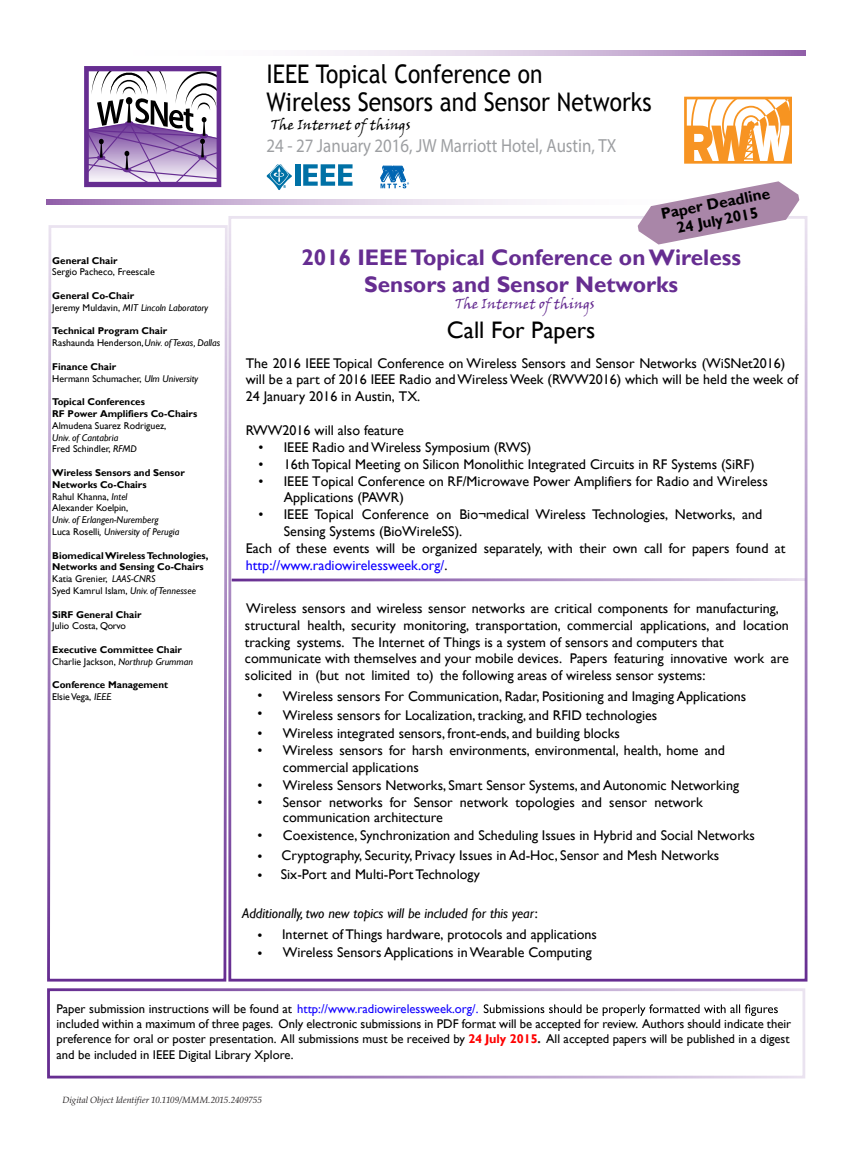
<style>
.page{position:relative;width:851px;height:1161px;background:#fff}
.page>*{position:absolute;margin:0;border:0;box-sizing:border-box;transform-origin:0 0}
.t1{font:25.65px/27.9px "Trebuchet MS";color:#000;scale:.89 1}
.t2{font:23.85px "Gill Sans";color:#000}
.t3{font:700 22.5px/27px "Gill Sans";color:#662d91;text-align:center}
.t4{font:19.05px "Lithos Pro";color:#9d9fa2;scale:.89 1}
.t5{font:700 15.45px/16.8px "Gill Sans";color:#000;text-align:center}
.t6{font:14.1px/16.8px "Gill Sans";color:#000}
.t7{font:italic 14.1px/22.5px "Gill Sans";color:#000}
.t8{font:14.1px "Gill Sans";color:#10f}
.t9{font:14.1px "Viner Hand ITC";color:#000}
.t10{font:14.1px "Viner Hand ITC";color:#662d91}
.t11{font:12.6px/15.1px "Gill Sans";color:#000}
.t12{font:700 9.9px/11.9px "Gill Sans";color:#000}
.t13{font:italic 9.9px/11.9px "Gill Sans";color:#000}
.t14{font:9.9px/11.9px "Gill Sans";color:#000}
.t15{font:italic 9px "Palatino LT Std";letter-spacing:-.005em;color:#231f20}
.s1{font-weight:700;font-style:normal}
.s2{font-style:normal}
.s3{font-weight:400}
.s4{font-weight:400;font-style:italic}
.s5{font-weight:700}
.s6{font-style:italic}
.s7{color:#010000}
.s8{color:#10f}
.s9{font-weight:700;color:#fe0000}
.s10{font-weight:700;color:#231f20}
</style>
<div class="page">
<div style="left:228px;top:216px;width:579px;height:766px;border:3px solid #662d91"></div>
<svg style="left:47px;top:224px;width:182px;height:758px"></svg>
<svg style="left:230px;top:577px;width:576px;height:6px"></svg>
<div style="left:47px;top:988px;width:758px;height:90px;border:3px solid #662d91"></div>
<svg style="left:84px;top:66px;width:137px;height:121px"></svg>
<svg style="left:318px;top:50px;width:487px;height:5px;background:#d0bbda"></svg>
<svg style="left:46px;top:200px;width:489px;height:5px;background:#d0bbda"></svg>
<svg style="left:685px;top:96px;width:107px;height:64px"></svg>
<div style="left:747px;top:122px;width:7px;height:8px;border:2px solid #f79421;border-radius:50%"></div>
<div style="left:684px;top:97px;width:108px;height:67px;border:3px solid #f79421"></div>
<div style="left:295px;top:164px;width:5px;height:22px;background:#0071a6"></div>
<svg style="left:303px;top:164px;width:49px;height:22px"></svg>
<svg style="left:266px;top:164px;width:26px;height:26px"></svg>
<svg style="left:380px;top:166px;width:29px;height:22px"></svg>
<svg style="left:483px;top:1004px;width:294px;height:12px"></svg>
<svg style="left:637px;top:181px;width:162px;height:64px"></svg>
<p class="t12" style="left:52px;top:255px;width:67px">General Chair</p>
<p class="t14" style="left:52px;top:266px;width:104px">Sergio Pacheco, Freescale</p>
<p class="t13" style="left:52px;top:290px;width:158px"><span class="s1">General Co-Chair<br></span><span class="s2">Jeremy Muldavin,</span> MIT Lincoln Laboratory</p>
<p class="t12" style="left:52px;top:325px;width:169px">Technical Program Chair<br><span class="s3">Rashaunda Henderson,</span> <span class="s4">Univ. of Texas, Dallas</span></p>
<p class="t14" style="left:52px;top:361px;width:147px"><span class="s5">Finance Chair<br></span>Hermann Schumacher, <span class="s6">Ulm University</span></p>
<p class="t12" style="left:52px;top:396px;width:146px">Topical Conferences<br>RF Power Amplifiers Co-Chairs</p>
<p class="t14" style="left:52px;top:420px;width:116px">Almudena Suarez Rodriguez,</p>
<p class="t13" style="left:52px;top:431px;width:86px">Univ. of Cantabria<br><span class="s2">Fred Schindler,</span> RFMD</p>
<p class="t12" style="left:52px;top:467px;width:134px">Wireless Sensors and Sensor<br>Networks Co-Chairs<br><span class="s3">Rahul Khanna,</span> <span class="s4">Intel<br></span><span class="s3">Alexander Koelpin,</span></p>
<p class="t13" style="left:52px;top:514px;width:129px">Univ. of Erlangen-Nuremberg<br><span class="s2">Luca Roselli</span>, University of Perugia</p>
<p class="t12" style="left:52px;top:550px;width:158px">BiomedicalWirelessTechnologies, Networks and Sensing Co-Chairs <span class="s3">Katia Grenier,</span> <span class="s4">LAAS-CNRS<br></span><span class="s3">Syed Kamrul Islam,</span> <span class="s4">Univ. of Tennessee</span></p>
<p class="t12" style="left:52px;top:609px;width:91px">SiRF General Chair</p>
<p class="t14" style="left:52px;top:620px;width:75px">Julio Costa, Qorvo</p>
<p class="t12" style="left:52px;top:644px;width:142px">Executive Committee Chair<br><span class="s3">Charlie Jackson,</span> <span class="s4">Northrup Grumman</span></p>
<p class="t12" style="left:52px;top:679px;width:117px">Conference Management<br><span class="s3">ElsieVega,</span> <span class="s4">IEEE</span></p>
<h1 class="t1" style="left:266px;top:60px;width:434px">IEEE Topical Conference on<br>Wireless Sensors and Sensor Networks</h1>
<p class="t9" style="left:271px;top:116px;width:141px">The Internet of things</p>
<h3 class="t4" style="left:266px;top:134px;width:395px">24 - 27 January 2016, JW Marriott Hotel, Austin, TX</h3>
<p class="t5" style="left:659px;top:206px;width:112px;rotate:-11deg">Paper Deadline<br>24 July2015</p>
<h3 class="t3" style="left:301px;top:244px;width:441px">2016 IEEETopical Conference onWireless<br>Sensors and Sensor Networks</h3>
<h2 class="t2" style="left:447px;top:316px;width:150px">Call For Papers</h2>
<p class="t6" style="left:246px;top:355px;width:554px">The 2016 IEEE Topical Conference on Wireless Sensors and Sensor Networks (WiSNet2016) will be a part of 2016 IEEE Radio andWirelessWeek (RWW2016) which will be held the week of<br>24 January 2016 in Austin, TX.</p>
<p class="t6" style="left:246px;top:422px;width:159px">RWW2016 will also feature</p>
<p class="t6" style="left:258px;top:439px;width:274px">• IEEE Radio andWireless Symposium (RWS)</p>
<p class="t6" style="left:258px;top:456px;width:497px">• 16th Topical Meeting on Silicon Monolithic Integrated Circuits in RF Systems (SiRF)</p>
<p class="t6" style="left:284px;top:473px;width:485px;text-indent:-25px">• IEEE Topical Conference on RF/Microwave Power Amplifiers for Radio and Wireless<br>Applications (PAWR)</p>
<p class="t6" style="left:258px;top:506px;width:505px">• IEEE Topical Conference on Bio¬medical Wireless Technologies, Networks, and</p>
<p class="t6" style="left:284px;top:523px;width:180px">Sensing Systems (BioWireleSS).</p>
<p class="t6" style="left:246px;top:540px;width:541px">Each of these events will be organized separately, with their own call for papers found at</p>
<p class="t8" style="left:246px;top:557px;width:203px">http://www.radiowirelessweek.org/<span class="s7">.</span></p>
<p class="t10" style="left:455px;top:295px;width:141px">The Internet of things</p>
<p class="t6" style="left:245px;top:600px;width:545px">Wireless sensors and wireless sensor networks are critical components for manufacturing, structural health, security monitoring, transportation, commercial applications, and location tracking systems. The Internet of Things is a system of sensors and computers that communicate with themselves and your mobile devices. Papers featuring innovative work are solicited in (but not limited to) the following areas of wireless sensor systems:</p>
<p class="t6" style="left:257px;top:688px;width:490px">• Wireless sensors For Communication, Radar, Positioning and Imaging Applications</p>
<p class="t6" style="left:257px;top:707px;width:401px">• Wireless sensors for Localization, tracking, and RFID technologies</p>
<p class="t6" style="left:257px;top:725px;width:364px">• Wireless integrated sensors, front-ends, and building blocks</p>
<p class="t6" style="left:283px;top:742px;width:444px;text-indent:-25px">• Wireless sensors for harsh environments, environmental, health, home and commercial applications</p>
<p class="t6" style="left:257px;top:777px;width:483px">• Wireless Sensors Networks, Smart Sensor Systems, and Autonomic Networking</p>
<p class="t6" style="left:283px;top:794px;width:421px;line-height:15.5px;text-indent:-25px">• Sensor networks for Sensor network topologies and sensor network communication architecture</p>
<p class="t6" style="left:257px;top:828px;width:499px">• Coexistence, Synchronization and Scheduling Issues in Hybrid and Social Networks</p>
<p class="t6" style="left:257px;top:847px;width:463px">• Cryptography, Security, Privacy Issues in Ad-Hoc, Sensor and Mesh Networks</p>
<p class="t6" style="left:257px;top:867px;width:6px">•</p>
<p class="t6" style="left:281px;top:866px;width:201px">Six-Port and Multi-Port Technology</p>
<p class="t7" style="left:257px;top:902px;width:282px;text-indent:-15px">Additionally, two new topics will be included for this year<span class="s2">: •</span></p>
<p class="t6" style="left:282px;top:926px;width:316px">Internet ofThings hardware, protocols and applications</p>
<p class="t6" style="left:257px;top:944px;width:335px">• Wireless Sensors Applications inWearable Computing</p>
<p class="t11" style="left:56px;top:1001px;width:736px">Paper submission instructions will be found at <span class="s8">http://www.radiowirelessweek.org/.<br></span>included within a maximum of three pages. Only electronic submissions in PDF format will be accepted for review. Authors should indicate their preference for oral or poster presentation. All submissions must be received by <span class="s9">24 July 2015</span><span class="s10">.</span> All accepted papers will be published in a digest and be included in IEEE Digital Library Xplore.</p>
<p class="t15" style="left:63px;top:1094px;width:201px">Digital Object Identifier 10.1109/MMM.2015.2409755</p>
</div>
